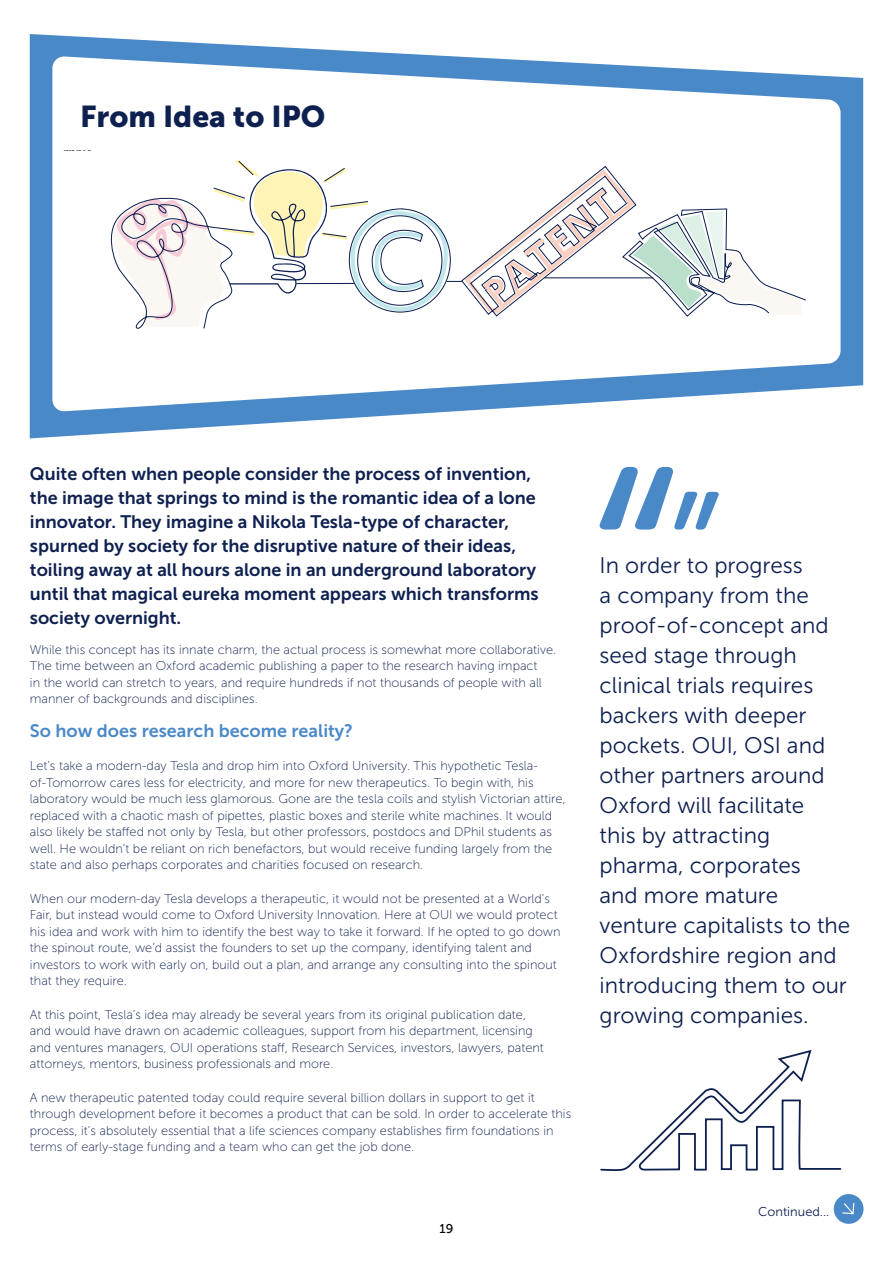
<style>
.page{position:relative;width:893px;height:1263px;background:#fff}
.page>*{position:absolute;margin:0;border:0;box-sizing:border-box;transform-origin:0 0}
.t1{font:30px "Museo Sans 900";color:#0e2050}
.t2{font:22.5px/30px "Museo Sans 300";color:#0e2050}
.t3{font:18px/24px "Museo Sans 700";color:#0e2050}
.t4{font:18px "Museo Sans 700";color:#4a89c8}
.t5{font:12.75px/16.5px "Museo Sans 100";color:#0e2050}
.t6{font:12.75px "Museo Sans 300";color:#0e2050}
.t7{font:12.75px "Museo Sans 500";color:#000}
.t8{font:6.15px "Myriad Pro";color:#000}
</style>
<div class="page">
<svg style="left:600px;top:467px;width:119px;height:63px"></svg>
<svg style="left:30px;top:34px;width:833px;height:404px"></svg>
<svg style="left:52px;top:56px;width:788px;height:356px"></svg>
<svg style="left:102px;top:157px;width:704px;height:203px"></svg>
<svg style="left:600px;top:1049px;width:242px;height:122px"></svg>
<div style="left:834px;top:1194px;width:29px;height:30px;background:#4a89c8;border-radius:50%"></div>
<svg style="left:842px;top:1202px;width:13px;height:13px"></svg>
<h1 class="t1" style="left:80px;top:99px;width:246px">From Idea to IPO</h1>
<p class="t8" style="left:64px;top:145px;width:29px">Idea to IPO</p>
<p class="t3" style="left:30px;top:462px;width:510px">Quite often when people consider the process of invention, the image that springs to mind is the romantic idea of a lone innovator. They imagine a Nikola Tesla-type of character, spurned by society for the disruptive nature of their ideas, toiling away at all hours alone in an underground laboratory until that magical eureka moment appears which transforms society overnight.</p>
<p class="t5" style="left:30px;top:641px;width:528px">While this concept has its innate charm, the actual process is somewhat more collaborative.<br>The time between an Oxford academic publishing a paper to the research having impact<br>in the world can stretch to years, and require hundreds if not thousands of people with all manner of backgrounds and disciplines.</p>
<h3 class="t4" style="left:30px;top:720px;width:325px">So how does research become reality?</h3>
<p class="t5" style="left:30px;top:758px;width:537px">Let’s take a modern-day Tesla and drop him into Oxford University. This hypothetic Tesla&shy;of-Tomorrow cares less for electricity, and more for new therapeutics. To begin with, his laboratory would be much less glamorous. Gone are the tesla coils and stylish Victorian attire, replaced with a chaotic mash of pipettes, plastic boxes and sterile white machines. It would also likely be staffed not only by Tesla, but other professors, postdocs and DPhil students as well. He wouldn’t be reliant on rich benefactors, but would receive funding largely from the state and also perhaps corporates and charities focused on research.</p>
<p class="t5" style="left:30px;top:890px;width:532px">When our modern-day Tesla develops a therapeutic, it would not be presented at a World’s Fair, but instead would come to Oxford University Innovation. Here at OUI we would protect his idea and work with him to identify the best way to take it forward. If he opted to go down the spinout route, we’d assist the founders to set up the company, identifying talent and investors to work with early on, build out a plan, and arrange any consulting into the spinout that they require.</p>
<p class="t5" style="left:30px;top:1006px;width:515px">At this point, Tesla’s idea may already be several years from its original publication date, and would have drawn on academic colleagues, support from his department, licensing and ventures managers, OUI operations staff, Research Services, investors, lawyers, patent attorneys, mentors, business professionals and more.</p>
<p class="t5" style="left:30px;top:1089px;width:543px">A new therapeutic patented today could require several billion dollars in support to get it through development before it becomes a product that can be sold. In order to accelerate this process, it’s absolutely essential that a life sciences company establishes firm foundations in terms of early-stage funding and a team who can get the job done.</p>
<p class="t7" style="left:440px;top:1221px;width:15px">19</p>
<p class="t2" style="left:600px;top:550px;width:252px">In order to progress<br>a company from the proof-of-concept and seed stage through clinical trials requires backers with deeper pockets. OUI, OSI and other partners around<br>Oxford will facilitate<br>this by attracting pharma, corporates<br>and more mature venture capitalists to the<br>Oxfordshire region and introducing them to our growing companies.</p>
<p class="t6" style="left:758px;top:1204px;width:73px">Continued...</p>
</div>
